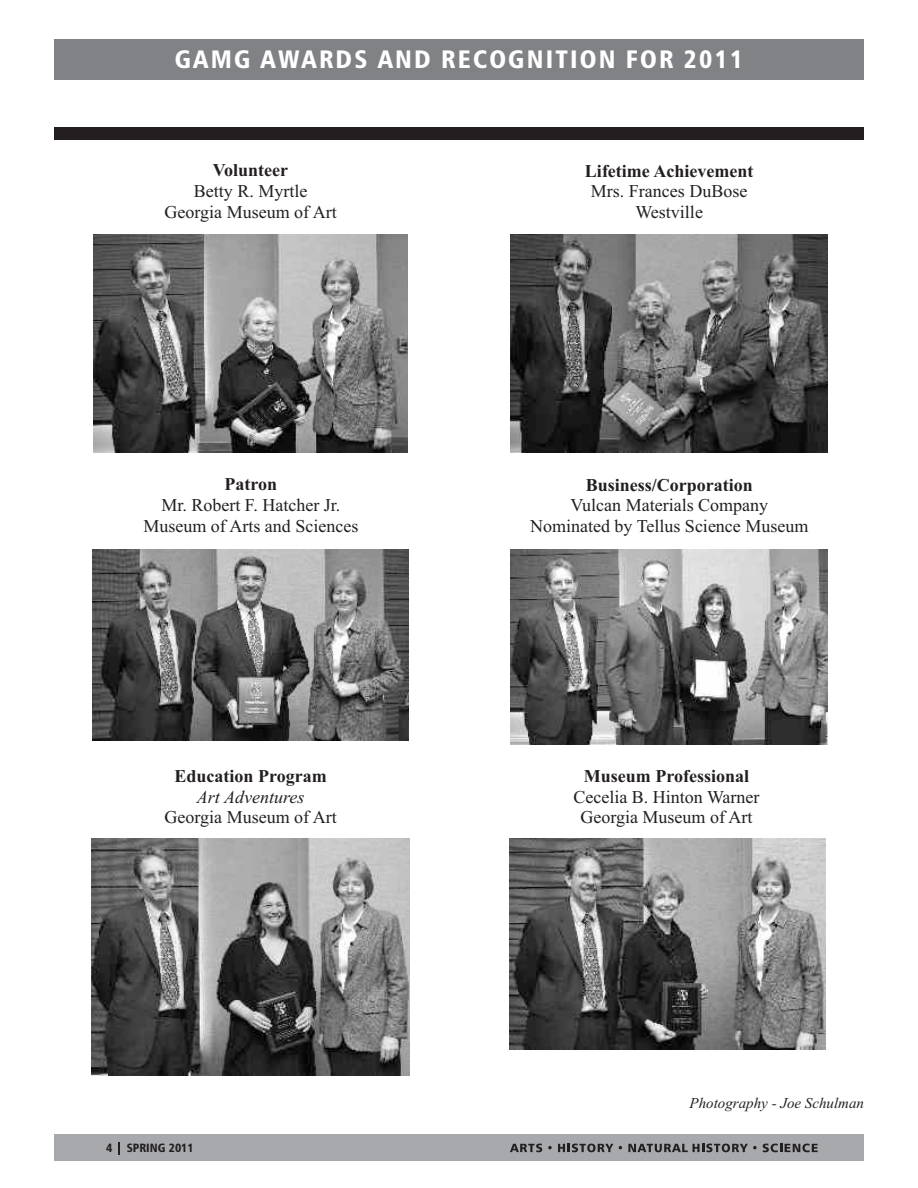
<style>
.page{position:relative;width:918px;height:1188px;background:#fff}
.page>*{position:absolute;margin:0;border:0;box-sizing:border-box;transform-origin:0 0}
.t1{font:25.2px "Humanist 777 BT Black Condensed B";letter-spacing:.085em;color:#fff}
.t2{font:18px/20.7px "Times New Roman";color:#231f20;text-align:center}
.t3{font:700 18px "Times New Roman";color:#231f20}
.t4{font:italic 18px "Times New Roman";color:#231f20}
.t5{font:italic 15px "Times New Roman";color:#231f20}
.t6{font:12px "Humanist 777 BT Black Condensed B";color:#231f20}
</style>
<div class="page">
<div style="left:54px;top:1134px;width:810px;height:27px;background:#a7a9ac"></div>
<svg style="left:510px;top:1144px;width:32px;height:8px"></svg>
<svg style="left:548px;top:1146px;width:4px;height:3px"></svg>
<svg style="left:558px;top:1144px;width:55px;height:8px"></svg>
<svg style="left:628px;top:1144px;width:129px;height:8px"></svg>
<svg style="left:763px;top:1144px;width:55px;height:8px"></svg>
<div style="left:54px;top:39px;width:809px;height:40px;background:#808285"></div>
<div style="left:55px;top:127px;width:809px;height:13px;background:#231f20"></div>
<img style="left:92px;top:838px;width:318px;height:237px">
<img style="left:511px;top:234px;width:316px;height:218px">
<img style="left:511px;top:549px;width:316px;height:195px">
<img style="left:94px;top:234px;width:314px;height:218px">
<img style="left:93px;top:549px;width:316px;height:191px">
<img style="left:510px;top:838px;width:315px;height:211px">
<svg style="left:119px;top:1142px;width:1px;height:12px"></svg>
<h1 class="t1" style="left:175px;top:49px;width:570px">GAMG AWARDS AND RECOGNITION FOR 2011</h1>
<p class="t3" style="left:213px;top:164px;width:77px">Volunteer</p>
<p class="t2" style="left:165px;top:182px;width:174px">Betty R. Myrtle<br>Georgia Museum of Art</p>
<p class="t3" style="left:225px;top:478px;width:54px">Patron</p>
<p class="t2" style="left:143px;top:496px;width:216px">Mr. Robert F. Hatcher Jr.<br>Museum of Arts and Sciences</p>
<p class="t3" style="left:175px;top:770px;width:154px">Education Program</p>
<p class="t4" style="left:197px;top:790px;width:109px">Art Adventures</p>
<p class="t2" style="left:165px;top:809px;width:174px">Georgia Museum of Art</p>
<p class="t6" style="left:106px;top:1143px;width:89px">4 SPRING 2011</p>
<p class="t3" style="left:585px;top:164px;width:170px">Lifetime Achievement</p>
<p class="t2" style="left:591px;top:183px;width:158px">Mrs. Frances DuBose<br>Westville</p>
<p class="t3" style="left:586px;top:479px;width:169px">Business/Corporation</p>
<p class="t2" style="left:530px;top:497px;width:280px">Vulcan Materials Company<br>Nominated by Tellus Science Museum</p>
<p class="t3" style="left:584px;top:770px;width:167px">Museum Professional</p>
<p class="t2" style="left:573px;top:788px;width:188px">Cecelia B. Hinton Warner<br>Georgia Museum of Art</p>
<p class="t5" style="left:690px;top:1098px;width:176px">Photography - Joe Schulman</p>
</div>
